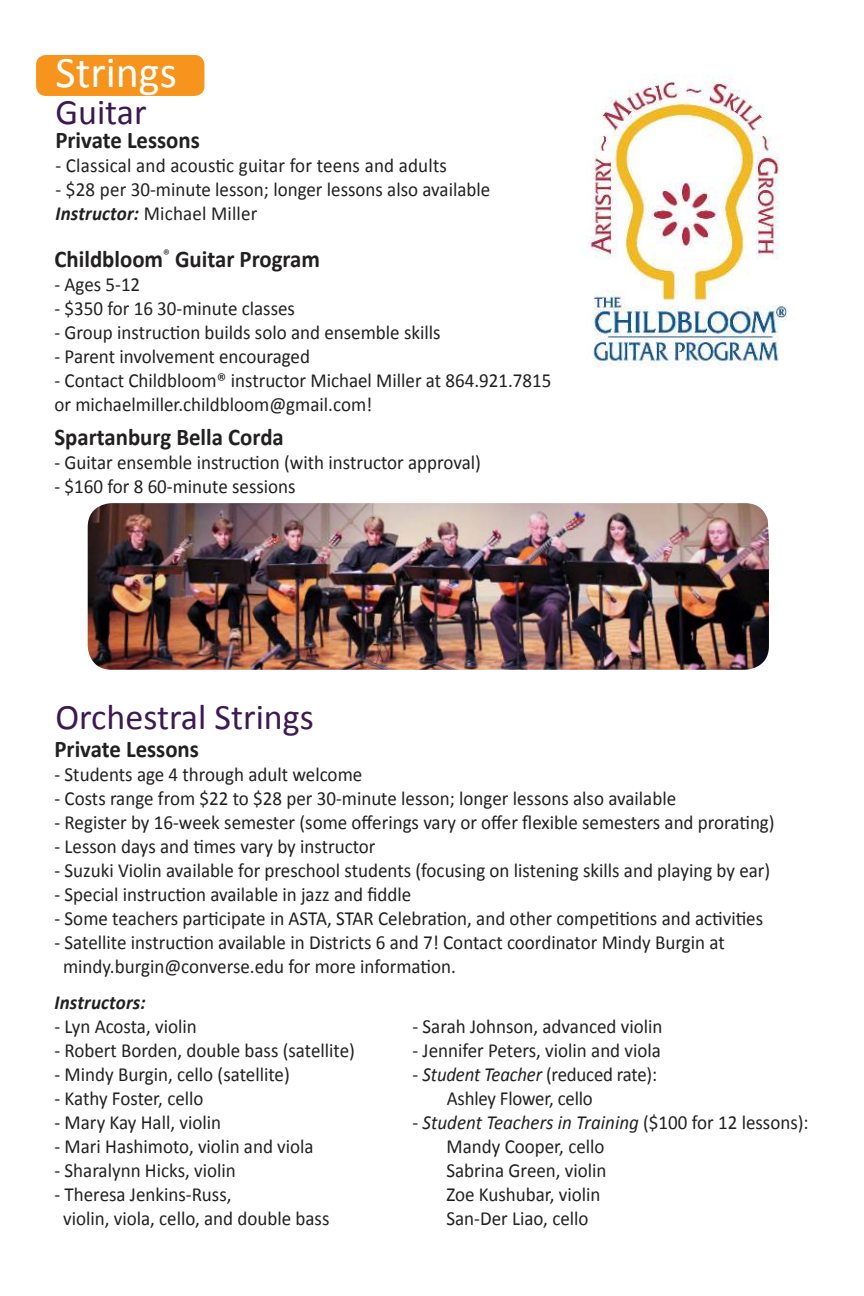
<style>
.page{position:relative;width:864px;height:1296px;background:#fff}
.page>*{position:absolute;margin:0;border:0;box-sizing:border-box;transform-origin:0 0}
.t1{font:44px "Calibri";color:#fff}
.t2{font:36px "Calibri";color:#3d1951}
.t3{font:700 24px "Calibri";color:#221f1f;scale:.95 1}
.t4{font:20px/24px "Calibri";color:#221f1f;scale:.95 1}
.t5{font:italic 20px "Calibri";color:#221f1f;scale:.95 1}
.t6{font:20px "Calibri";color:#221f1f;scale:.94 1}
.t7{font:italic 700 20px "Calibri";letter-spacing:.01em;color:#221f1f;scale:.95 1}
.s1{font-weight:700;font-style:italic}
.s2{font-style:italic}
.s3{font-style:normal}
</style>
<div class="page">
<img style="left:587px;top:74px;width:200px;height:294px">
<div style="left:36px;top:55px;width:168px;height:41px;background:#f7941d;border-radius:10px"></div>
<img style="left:88px;top:503px;width:681px;height:167px">
<h1 class="t1" style="left:56px;top:56px;width:123px">Strings</h1>
<p class="t3" style="left:55px;top:132px;width:154px">Private Lessons</p>
<p class="t4" style="left:55px;top:153px;width:414px">- Classical and acoustic guitar for teens and adults</p>
<p class="t4" style="left:55px;top:177px;width:459px">- $28 per 30-minute lesson; longer lessons also available<br><span class="s1">Instructor:</span> Michael Miller</p>
<h2 class="t2" style="left:55px;top:99px;width:93px">Guitar</h2>
<p class="t3" style="left:54px;top:250px;width:281px">Childbloom<sup>®</sup> Guitar Program</p>
<p class="t4" style="left:54px;top:272px;width:92px">- Ages 5-12</p>
<p class="t4" style="left:54px;top:296px;width:255px">- $350 for 16 30-minute classes</p>
<p class="t4" style="left:54px;top:320px;width:408px">- Group instruction builds solo and ensemble skills</p>
<p class="t4" style="left:54px;top:346px;width:270px">- Parent involvement encouraged</p>
<p class="t4" style="left:54px;top:368px;width:525px">- Contact Childbloom® instructor Michael Miller at 864.921.7815 or michaelmiller.childbloom@gmail.com!</p>
<p class="t3" style="left:54px;top:429px;width:243px">Spartanburg Bella Corda</p>
<p class="t4" style="left:54px;top:451px;width:450px">- Guitar ensemble instruction (with instructor approval)</p>
<p class="t4" style="left:54px;top:475px;width:255px">- $160 for 8 60-minute sessions</p>
<h2 class="t2" style="left:55px;top:694px;width:260px">Orchestral Strings</h2>
<p class="t3" style="left:54px;top:741px;width:154px">Private Lessons</p>
<p class="t4" style="left:54px;top:763px;width:326px">- Students age 4 through adult welcome</p>
<p class="t4" style="left:54px;top:787px;width:656px">- Costs range from $22 to $28 per 30-minute lesson; longer lessons also available</p>
<p class="t4" style="left:54px;top:811px;width:760px">- Register by 16-week semester (some offerings vary or offer flexible semesters and prorating)</p>
<p class="t4" style="left:54px;top:835px;width:339px">- Lesson days and times vary by instructor</p>
<p class="t4" style="left:54px;top:860px;width:755px">- Suzuki Violin available for preschool students (focusing on listening skills and playing by ear)</p>
<p class="t4" style="left:54px;top:883px;width:377px">- Special instruction available in jazz and fiddle</p>
<p class="t4" style="left:54px;top:907px;width:747px">- Some teachers participate in ASTA, STAR Celebration, and other competitions and activities</p>
<p class="t4" style="left:63px;top:931px;width:698px;text-indent:-9px">- Satellite instruction available in Districts 6 and 7! Contact coordinator Mindy Burgin at mindy.burgin@converse.edu for more information.</p>
<p class="t7" style="left:54px;top:996px;width:98px">Instructors:</p>
<p class="t4" style="left:54px;top:1015px;width:151px">- Lyn Acosta, violin</p>
<p class="t4" style="left:412px;top:1015px;width:265px">- Sarah Johnson, advanced violin</p>
<p class="t4" style="left:54px;top:1039px;width:318px">- Robert Borden, double bass (satellite)</p>
<p class="t4" style="left:413px;top:1039px;width:263px">- Jennifer Peters, violin and viola</p>
<p class="t4" style="left:54px;top:1063px;width:249px">- Mindy Burgin, cello (satellite)</p>
<p class="t4" style="left:413px;top:1063px;width:259px">- <span class="s2">Student Teacher</span> (reduced rate):</p>
<p class="t4" style="left:54px;top:1087px;width:158px">- Kathy Foster, cello</p>
<p class="t6" style="left:447px;top:1086px;width:157px">Ashley Flower, cello</p>
<p class="t4" style="left:54px;top:1111px;width:177px">- Mary Kay Hall, violin</p>
<p class="t5" style="left:412px;top:1116px;width:419px"><span class="s3">-</span> Student Teachers in Training <span class="s3">($100 for 12 lessons):</span></p>
<p class="t4" style="left:54px;top:1135px;width:274px">- Mari Hashimoto, violin and viola</p>
<p class="t4" style="left:446px;top:1135px;width:168px">Mandy Cooper, cello</p>
<p class="t4" style="left:54px;top:1159px;width:192px">- Sharalynn Hicks, violin</p>
<p class="t4" style="left:446px;top:1159px;width:170px">Sabrina Green, violin</p>
<p class="t4" style="left:54px;top:1183px;width:188px">- Theresa Jenkins-Russ,</p>
<p class="t4" style="left:446px;top:1183px;width:164px">Zoe Kushubar, violin</p>
<p class="t4" style="left:63px;top:1207px;width:282px">violin, viola, cello, and double bass</p>
<p class="t4" style="left:446px;top:1207px;width:151px">San-Der Liao, cello</p>
</div>
